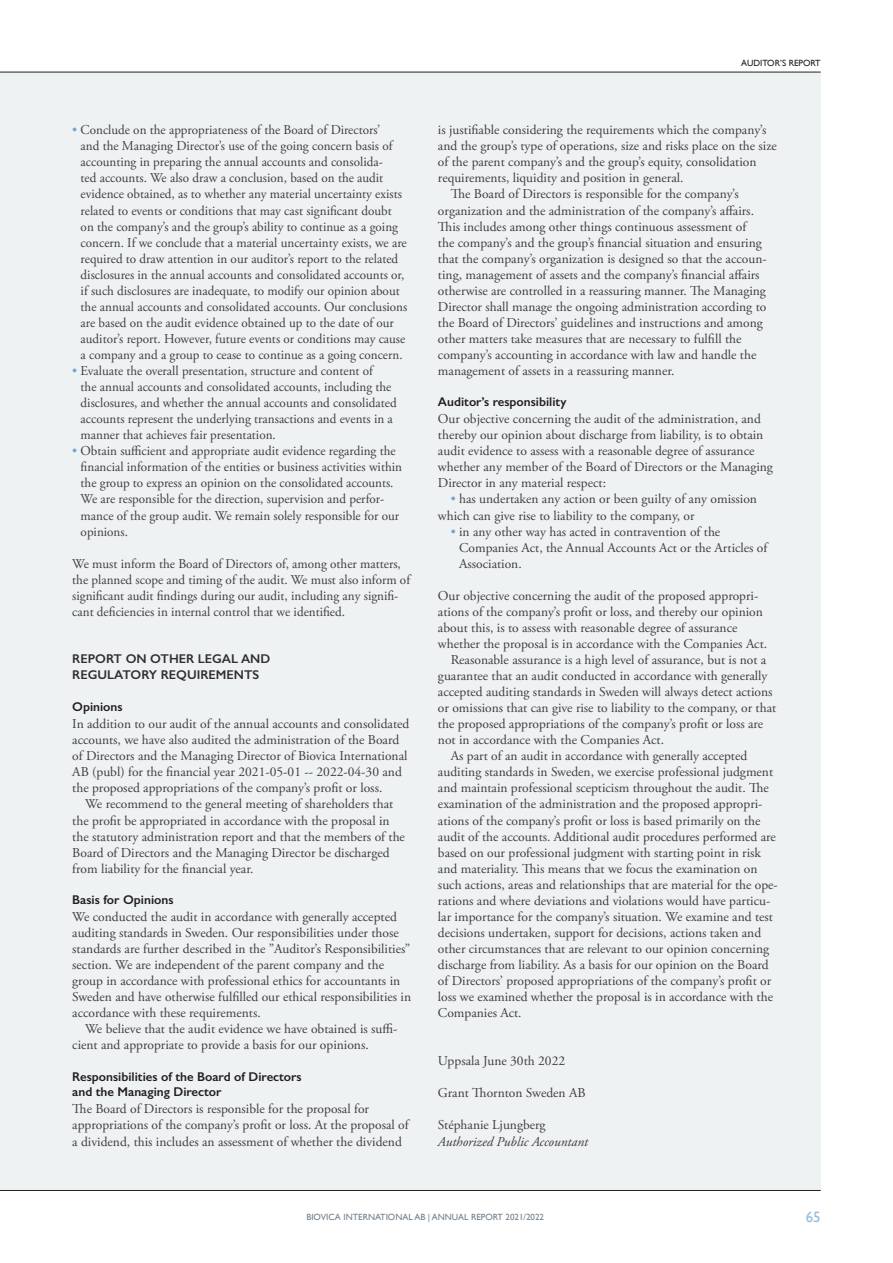
<style>
.page{position:relative;width:893px;height:1263px;background:#fff}
.page>*{position:absolute;margin:0;border:0;box-sizing:border-box;transform-origin:0 0}
.t1{font:15px "Gill Sans";color:#96bce0}
.Bröd_Copy{font:13.5px/16px "Adobe Garamond Pro";color:#3e3e3f}
.Bröd_indrag{font:13.5px/16px "Adobe Garamond Pro";color:#3e3e3f}
.Bröd_Copy-2{font:italic 13.5px "Adobe Garamond Pro";color:#3e3e3f}
.Mellis_versalgemen{font:600 12.75px/15.3px "Gill Sans";color:#231f20}
.Mellanrubrik_versal{font:600 12.75px/15.3px "Gill Sans";color:#312f30}
.t2{font:9px "Gill Sans";color:#727f8a}
.t3{font:9px "Gill Sans";color:#231f20}
.s1{color:#71a5ce}
</style>
<div class="page">
<div style="left:0;top:72px;width:821px;height:1119px;background:#ebeff0"></div>
<hr style="left:0;top:1190px;width:821px;height:1px;background:#231f20">
<hr style="left:0;top:72px;width:821px;height:1px;background:#231f20">
<p class="Bröd_Copy" style="left:81px;top:122px;width:328px;text-indent:-8px"><span class="s1">•</span> Conclude on the appropriateness of the Board of Directors’<br>and the Managing Director’s use of the going concern basis of accounting in preparing the annual accounts and consolida-<br>ted accounts. We also draw a conclusion, based on the audit evidence obtained, as to whether any material uncertainty exists related to events or conditions that may cast significant doubt on the company’s and the group’s ability to continue as a going concern. If we conclude that a material uncertainty exists, we are required to draw attention in our auditor’s report to the related disclosures in the annual accounts and consolidated accounts or, if such disclosures are inadequate, to modify our opinion about the annual accounts and consolidated accounts. Our conclusions are based on the audit evidence obtained up to the date of our auditor’s report. However, future events or conditions may cause a company and a group to cease to continue as a going concern.</p>
<p class="Bröd_Copy" style="left:81px;top:363px;width:318px;text-indent:-8px"><span class="s1">•</span> Evaluate the overall presentation, structure and content of<br>the annual accounts and consolidated accounts, including the disclosures, and whether the annual accounts and consolidated accounts represent the underlying transactions and events in a manner that achieves fair presentation.</p>
<p class="Bröd_Copy" style="left:81px;top:443px;width:323px;text-indent:-8px"><span class="s1">•</span> Obtain sufficient and appropriate audit evidence regarding the financial information of the entities or business activities within the group to express an opinion on the consolidated accounts.<br>We are responsible for the direction, supervision and perfor&shy;mance of the group audit. We remain solely responsible for our opinions.</p>
<p class="Bröd_Copy" style="left:72px;top:556px;width:339px">We must inform the Board of Directors of, among other matters, the planned scope and timing of the audit. We must also inform of significant audit findings during our audit, including any signifi&shy;cant deficiencies in internal control that we identified.</p>
<p class="Mellanrubrik_versal" style="left:72px;top:651px;width:200px">REPORT ON OTHER LEGAL AND<br>REGULATORY REQUIREMENTS</p>
<p class="Mellis_versalgemen" style="left:72px;top:699px;width:52px">Opinions</p>
<p class="Bröd_Copy" style="left:72px;top:716px;width:339px">In addition to our audit of the annual accounts and consolidated accounts, we have also audited the administration of the Board of Directors and the Managing Director of Biovica International AB (publ) for the financial year 2021-05-01 -- 2022-04-30 and the proposed appropriations of the company’s profit or loss.</p>
<p class="Bröd_indrag" style="left:72px;top:797px;width:334px;text-indent:13px">We recommend to the general meeting of shareholders that the profit be appropriated in accordance with the proposal in the statutory administration report and that the members of the Board of Directors and the Managing Director be discharged from liability for the financial year.</p>
<p class="Mellis_versalgemen" style="left:72px;top:892px;width:103px">Basis for Opinions</p>
<p class="Bröd_Copy" style="left:72px;top:909px;width:340px">We conducted the audit in accordance with generally accepted auditing standards in Sweden. Our responsibilities under those standards are further described in the ”Auditor’s Responsibilities” section. We are independent of the parent company and the group in accordance with professional ethics for accountants in Sweden and have otherwise fulfilled our ethical responsibilities in accordance with these requirements.</p>
<p class="Bröd_indrag" style="left:72px;top:1021px;width:327px;text-indent:13px">We believe that the audit evidence we have obtained is suffi&shy;cient and appropriate to provide a basis for our opinions.</p>
<p class="Mellis_versalgemen" style="left:72px;top:1068px;width:231px">Responsibilities of the Board of Directors and the Managing Director</p>
<p class="Bröd_Copy" style="left:72px;top:1101px;width:338px">The Board of Directors is responsible for the proposal for appropriations of the company’s profit or loss. At the proposal of a dividend, this includes an assessment of whether the dividend</p>
<p class="t3" style="left:741px;top:57px;width:81px">AUDITOR’S REPORT</p>
<p class="Bröd_Copy" style="left:438px;top:122px;width:340px">is justifiable considering the requirements which the company’s and the group’s type of operations, size and risks place on the size of the parent company’s and the group’s equity, consolidation requirements, liquidity and position in general.</p>
<p class="Bröd_indrag" style="left:438px;top:187px;width:330px;text-indent:13px">The Board of Directors is responsible for the company’s organization and the administration of the company’s affairs.<br>This includes among other things continuous assessment of<br>the company’s and the group’s financial situation and ensuring that the company’s organization is designed so that the accoun&shy;ting, management of assets and the company’s financial affairs otherwise are controlled in a reassuring manner. The Managing Director shall manage the ongoing administration according to the Board of Directors’ guidelines and instructions and among other matters take measures that are necessary to fulfill the company’s accounting in accordance with law and handle the management of assets in a reassuring manner.</p>
<p class="Mellis_versalgemen" style="left:438px;top:394px;width:130px">Auditor’s responsibility</p>
<p class="Bröd_Copy" style="left:438px;top:411px;width:336px">Our objective concerning the audit of the administration, and thereby our opinion about discharge from liability, is to obtain audit evidence to assess with a reasonable degree of assurance whether any member of the Board of Directors or the Managing Director in any material respect:</p>
<p class="Bröd_indrag" style="left:438px;top:492px;width:320px;text-indent:13px"><span class="s1">•</span> has undertaken any action or been guilty of any omission which can give rise to liability to the company, or</p>
<p class="Bröd_indrag" style="left:459px;top:524px;width:310px;text-indent:-8px"><span class="s1">•</span> in any other way has acted in contravention of the<br>Companies Act, the Annual Accounts Act or the Articles of<br>Association.</p>
<p class="Bröd_Copy" style="left:438px;top:588px;width:331px">Our objective concerning the audit of the proposed appropri&shy;ations of the company’s profit or loss, and thereby our opinion about this, is to assess with reasonable degree of assurance whether the proposal is in accordance with the Companies Act.</p>
<p class="Bröd_indrag" style="left:438px;top:652px;width:340px;text-indent:13px">Reasonable assurance is a high level of assurance, but is not a guarantee that an audit conducted in accordance with generally accepted auditing standards in Sweden will always detect actions or omissions that can give rise to liability to the company, or that the proposed appropriations of the company’s profit or loss are not in accordance with the Companies Act.</p>
<p class="Bröd_indrag" style="left:438px;top:748px;width:341px;text-indent:13px">As part of an audit in accordance with generally accepted auditing standards in Sweden, we exercise professional judgment and maintain professional scepticism throughout the audit. The examination of the administration and the proposed appropri&shy;ations of the company’s profit or loss is based primarily on the audit of the accounts. Additional audit procedures performed are based on our professional judgment with starting point in risk and materiality. This means that we focus the examination on such actions, areas and relationships that are material for the ope&shy;rations and where deviations and violations would have particu&shy;lar importance for the company’s situation. We examine and test decisions undertaken, support for decisions, actions taken and other circumstances that are relevant to our opinion concerning discharge from liability. As a basis for our opinion on the Board of Directors’ proposed appropriations of the company’s profit or loss we examined whether the proposal is in accordance with the Companies Act.</p>
<p class="Bröd_Copy" style="left:438px;top:1053px;width:129px">Uppsala June 30th 2022</p>
<p class="Bröd_Copy" style="left:438px;top:1085px;width:149px">Grant Thornton Sweden AB</p>
<p class="Bröd_Copy" style="left:438px;top:1118px;width:109px">Stéphanie Ljungberg</p>
<p class="Bröd_Copy-2" style="left:438px;top:1133px;width:152px">Authorized Public Accountant</p>
<p class="t2" style="left:306px;top:1211px;width:239px">BIOVICA INTERNATIONAL AB | ANNUAL REPORT 2021/2022</p>
<p class="t1" style="left:806px;top:1208px;width:16px">65</p>
</div>
